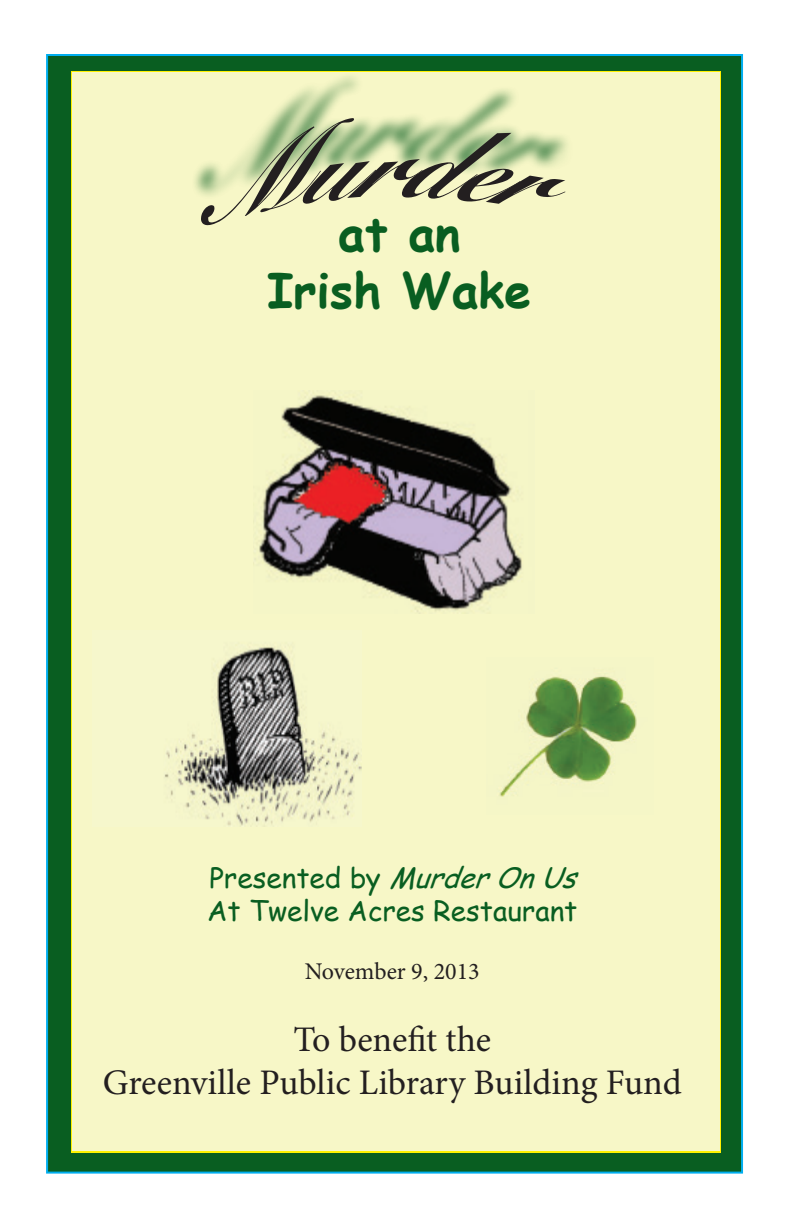
<style>
.page{position:relative;width:792px;height:1224px;background:#fff}
.page>*{position:absolute;margin:0;border:0;box-sizing:border-box;transform-origin:0 0}
.t1{font:700 48px "Comic Sans MS";color:#095e21}
.t2{font:36px "Minion Pro";color:#231f20}
.t3{font:28px "Comic Sans MS";color:#095e21}
.t4{font:24px "Minion Pro";color:#231f20}
.s1{font-style:italic}
</style>
<div class="page">
<div style="left:46px;top:54px;width:697px;height:1120px;background:#095e21;border:2px solid #00aeef"></div>
<div style="left:72px;top:72px;width:648px;height:1079px;background:#f7f7c7"></div>
<div style="left:191px;top:72px;width:383px;height:128px;background:#095e21;opacity:.75"></div>
<img style="left:164px;top:647px;width:197px;height:179px">
<img style="left:254px;top:395px;width:268px;height:219px">
<img style="left:499px;top:676px;width:138px;height:121px">
<svg style="left:198px;top:116px;width:376px;height:84px"></svg>
<p class="t1" style="left:338px;top:198px;width:123px">at an</p>
<p class="t1" style="left:267px;top:255px;width:266px">Irish Wake</p>
<p class="t3" style="left:209px;top:857px;width:381px">Presented by <span class="s1">MurderOnUs</span></p>
<p class="t3" style="left:207px;top:891px;width:372px">At Twelve Acres Restaurant</p>
<p class="t4" style="left:305px;top:955px;width:177px">November 9, 2013</p>
<p class="t2" style="left:294px;top:1015px;width:199px">To benefit the</p>
<p class="t2" style="left:103px;top:1059px;width:580px">Greenville Public Library Building Fund</p>
</div>
